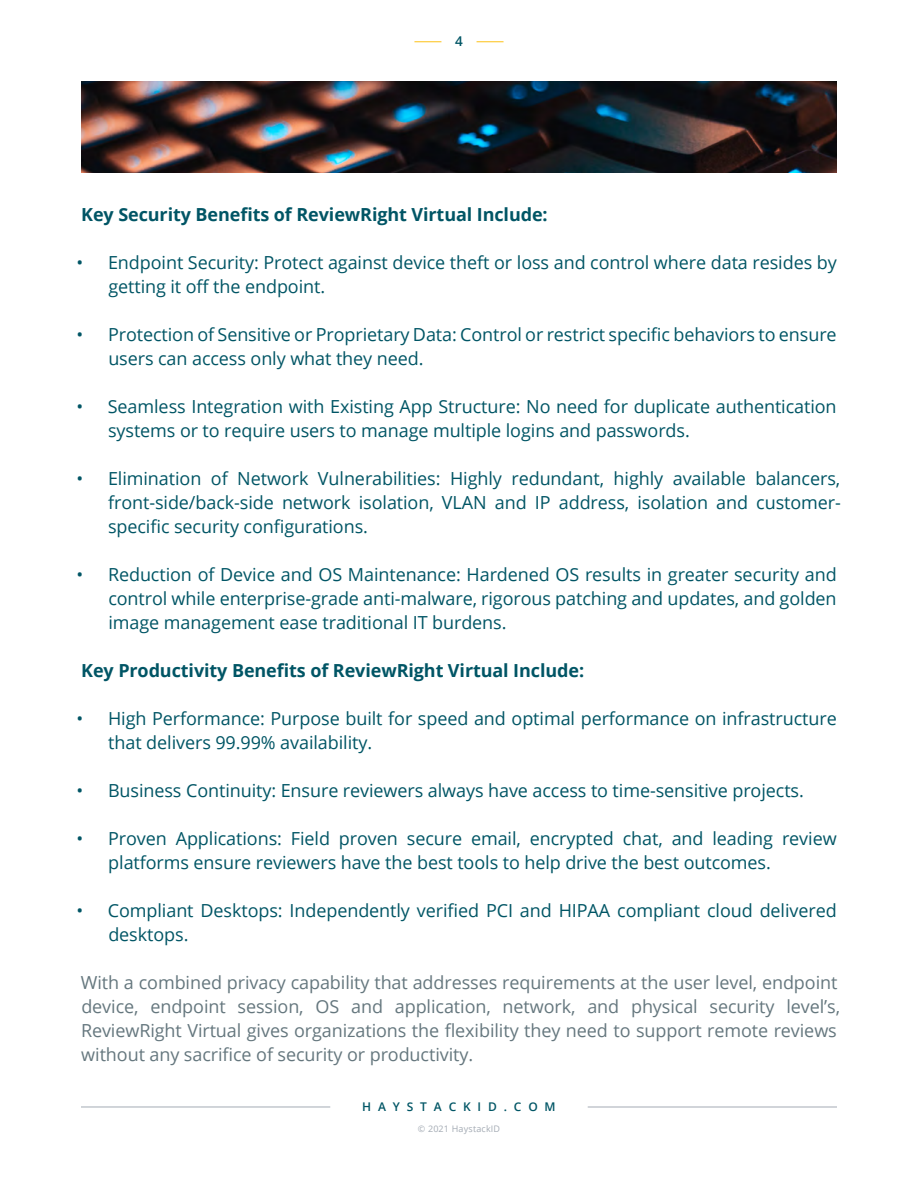
<style>
.page{position:relative;width:918px;height:1188px;background:#fff}
.page>*{position:absolute;margin:0;border:0;box-sizing:border-box;transform-origin:0 0}
.t1{font:18px/24px "Open Sans";letter-spacing:-.005em;color:#005565}
.t2{font:18px/24px "Open Sans";letter-spacing:-.005em;color:#65777e}
.t3{font:700 18px "Open Sans";letter-spacing:-.005em;color:#005565}
.t4{font:600 13.5px "Open Sans";color:#005565}
.t5{font:600 12px "Open Sans";letter-spacing:.57em;color:#005565}
.t6{font:9px "Open Sans";letter-spacing:.02em;color:#a4abb4}
</style>
<div class="page">
<hr style="left:588px;top:1107px;width:249px;height:1px;background:#a4abb4">
<hr style="left:81px;top:1107px;width:249px;height:1px;background:#a4abb4">
<svg style="left:414px;top:41px;width:27px;height:1px"></svg>
<svg style="left:477px;top:41px;width:27px;height:1px"></svg>
<img style="left:81px;top:81px;width:756px;height:92px">
<p class="t4" style="left:455px;top:32px;width:9px">4</p>
<p class="t3" style="left:81px;top:202px;width:468px">Key Security Benefits of ReviewRight Virtual Include:</p>
<p class="t1" style="left:108px;top:250px;width:730px;text-indent:-32px">• Endpoint Security: Protect against device theft or loss and control where data resides by getting it off the endpoint.</p>
<p class="t1" style="left:108px;top:322px;width:730px;text-indent:-32px">• Protection of Sensitive or Proprietary Data: Control or restrict specific behaviors to ensure users can access only what they need.</p>
<p class="t1" style="left:108px;top:394px;width:730px;text-indent:-31px">• Seamless Integration with Existing App Structure: No need for duplicate authentication systems or to require users to manage multiple logins and passwords.</p>
<p class="t1" style="left:108px;top:466px;width:734px;text-align:justify;text-indent:-31px">• Elimination of Network Vulnerabilities: Highly redundant, highly available balancers, front-side/back-side network isolation, VLAN and IP address, isolation and customer&shy;specific security configurations.</p>
<p class="t1" style="left:108px;top:562px;width:730px;text-align:justify;text-indent:-32px">• Reduction of Device and OS Maintenance: Hardened OS results in greater security and control while enterprise-grade anti-malware, rigorous patching and updates, and golden image management ease traditional IT burdens.</p>
<p class="t3" style="left:81px;top:658px;width:505px">Key Productivity Benefits of ReviewRight Virtual Include:</p>
<p class="t1" style="left:108px;top:706px;width:730px;text-indent:-32px">• High Performance: Purpose built for speed and optimal performance on infrastructure that delivers 99.99% availability.</p>
<p class="t1" style="left:77px;top:778px;width:729px">• Business Continuity: Ensure reviewers always have access to time-sensitive projects.</p>
<p class="t1" style="left:108px;top:826px;width:730px;text-indent:-32px">• Proven Applications: Field proven secure email, encrypted chat, and leading review platforms ensure reviewers have the best tools to help drive the best outcomes.</p>
<p class="t1" style="left:108px;top:898px;width:730px;text-indent:-32px">• Compliant Desktops: Independently verified PCI and HIPAA compliant cloud delivered desktops.</p>
<p class="t2" style="left:81px;top:970px;width:761px">With a combined privacy capability that addresses requirements at the user level, endpoint device, endpoint session, OS and application, network, and physical security level’s, ReviewRight Virtual gives organizations the flexibility they need to support remote reviews without any sacrifice of security or productivity.</p>
<p class="t5" style="left:362px;top:1098px;width:195px">HAYSTACKID.COM</p>
<p class="t6" style="left:418px;top:1123px;width:84px">© 2021 HaystackID</p>
</div>
